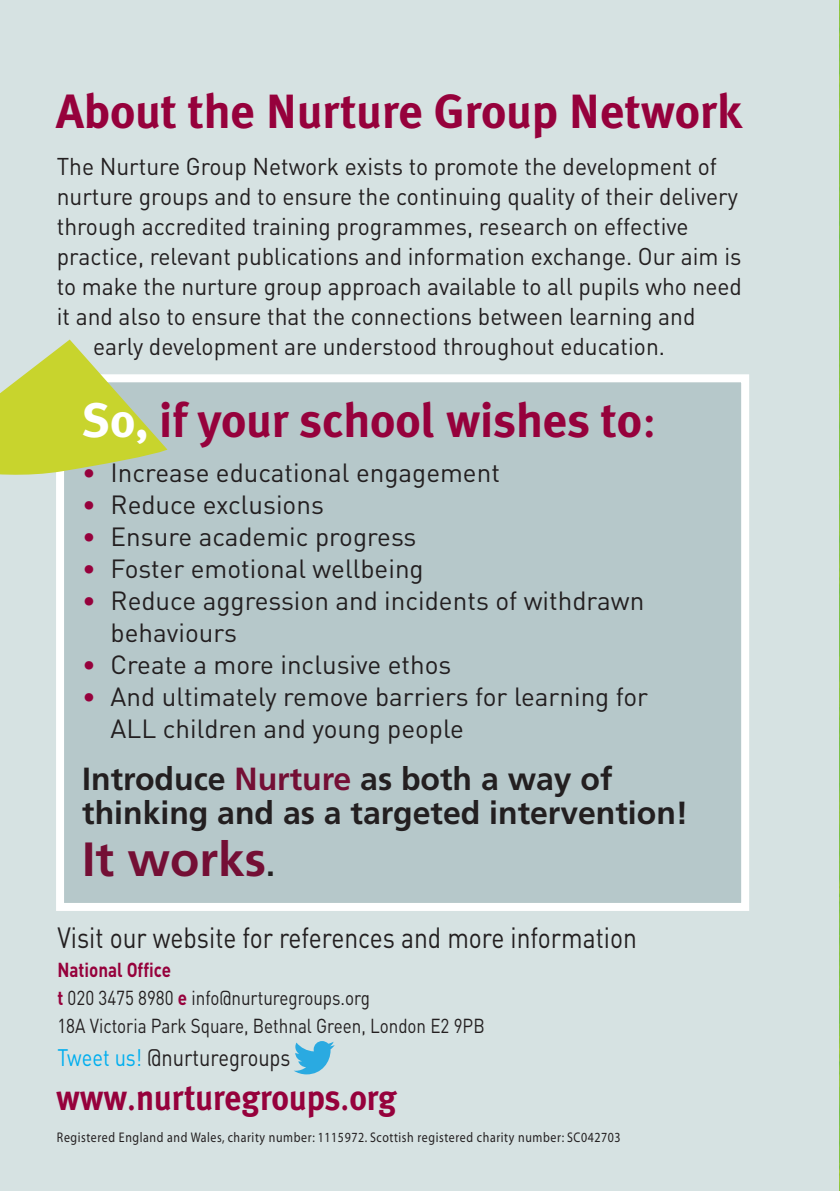
<style>
.page{position:relative;width:840px;height:1191px;background:#fff}
.page>*{position:absolute;margin:0;border:0;box-sizing:border-box;transform-origin:0 0}
.t1{font:700 48px "Meta Plus";color:#96013c}
.t2{font:700 48px "Frutiger";color:#740f35}
.t3{font:700 35.8px "Meta Plus";color:#96013c;scale:.93 1}
.t4{font:700 32px/34px "Frutiger";color:#231f20}
.t5{font:28.8px "DIN";color:#231f20;scale:.85 1}
.t6{font:26px/32px "DIN";color:#231f20}
.t7{font:24px "DIN";color:#231f20;scale:.95 1}
.t8{font:23.6px "DIN";color:#231f20;scale:.85 1}
.t9{font:20px/28px "DIN";color:#231f20;scale:.85 1}
.t10{font:14px "Adobe Corp ID Myriad Rg";letter-spacing:.05em;color:#231f20;scale:.85 1}
.s1{color:#fff}
.s2{font-weight:400}
.s3{color:#96013c}
.s4{color:#740f35}
.s5{font-size:32px;color:#231f20}
.s6{font-weight:700;color:#96013c}
.s7{color:#00aeef}
</style>
<div class="page">
<div style="left:0;top:0;width:838px;height:1191px;background:#d6e2e2"></div>
<img style="left:838px;top:0;width:1px;height:1191px">
<svg style="left:294px;top:1041px;width:40px;height:33px"></svg>
<div style="left:64px;top:382px;width:676px;height:521px;background:#b6c8ca"></div>
<div style="left:56px;top:374px;width:692px;height:537px;border:8px solid #fff"></div>
<svg style="left:0;top:339px;width:167px;height:144px"></svg>
<h1 class="t1" style="left:56px;top:84px;width:686px">About the Nurture Group Network</h1>
<p class="t7" style="left:57px;top:152px;width:696px">The Nurture Group Network exists to promote the development of</p>
<p class="t7" style="left:57px;top:182px;width:718px">nurture groups and to ensure the continuing quality of their delivery</p>
<p class="t7" style="left:57px;top:212px;width:666px">through accredited training programmes, research on effective</p>
<p class="t7" style="left:57px;top:242px;width:721px">practice, relevant publications and information exchange. Our aim is</p>
<p class="t7" style="left:57px;top:272px;width:722px">to make the nurture group approach available to all pupils who need</p>
<p class="t7" style="left:57px;top:302px;width:673px">it and also to ensure that the connections between learning and</p>
<p class="t7" style="left:93px;top:332px;width:603px">early development are understood throughout education.</p>
<h1 class="t1" style="left:82px;top:392px;width:575px"><span class="s1">So,</span> if your school wishes to<span class="s2">:</span></h1>
<p class="t6" style="left:82px;top:456px;width:419px"><span class="s3">•</span> Increase educational engagement</p>
<p class="t6" style="left:82px;top:488px;width:243px"><span class="s3">•</span> Reduce exclusions</p>
<p class="t6" style="left:82px;top:520px;width:335px"><span class="s3">•</span> Ensure academic progress</p>
<p class="t6" style="left:82px;top:552px;width:343px"><span class="s3">•</span> Foster emotional wellbeing</p>
<p class="t6" style="left:111px;top:584px;width:535px;text-indent:-28px"><span class="s3">•</span> Reduce aggression and incidents of withdrawn behaviours</p>
<p class="t6" style="left:82px;top:648px;width:370px"><span class="s3">•</span> Create a more inclusive ethos</p>
<p class="t6" style="left:111px;top:680px;width:538px;text-indent:-28px"><span class="s3">•</span> And ultimately remove barriers for learning for<br>ALL children and young people</p>
<h3 class="t4" style="left:82px;top:764px;width:607px">Introduce <span class="s4">Nurture</span> as both a way of thinking and as a targeted intervention!</h3>
<h1 class="t2" style="left:82px;top:840px;width:194px">It works<span class="s5">.</span></h1>
<p class="t5" style="left:57px;top:920px;width:682px">Visit our website for references and more information</p>
<p class="t9" style="left:57px;top:955px;width:504px"><span class="s6">National Office<br>t</span> 020 3475 8980 <span class="s6">e</span> info@nurturegroups.org<br>18A Victoria Park Square, Bethnal Green, London E2 9PB</p>
<p class="t8" style="left:57px;top:1043px;width:276px"><span class="s7">Tweet us!</span> @nurturegroups</p>
<h2 class="t3" style="left:56px;top:1077px;width:367px">www<span class="s2">.</span>nurturegroups<span class="s2">.</span>org</h2>
<p class="t10" style="left:57px;top:1132px;width:664px">Registered England and Wales, charity number: 1115972. Scottish registered charity number: SC042703</p>
</div>
